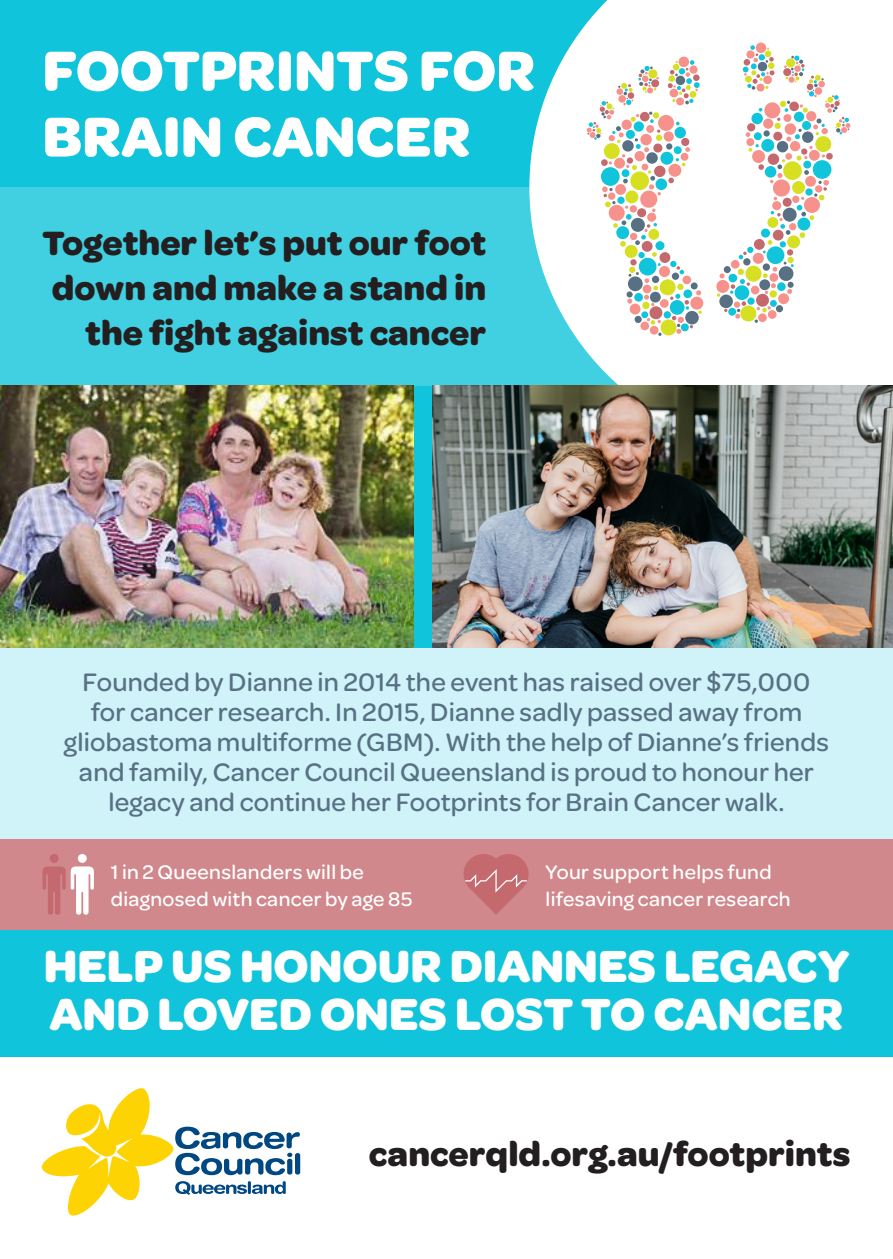
<style>
.page{position:relative;width:893px;height:1259px;background:#fff}
.page>*{position:absolute;margin:0;border:0;box-sizing:border-box;transform-origin:0 0}
.t1{font:700 60px/66px "Omnes";color:#fff}
.t2{font:700 48px/48px "Omnes";color:#fff}
.t3{font:700 36px/45px "Omnes";color:#231f20;text-align:right}
.t4{font:500 27px/30px "Omnes";letter-spacing:.01em;color:#587084;text-align:center}
.t5{font:500 21px/27px "Omnes";letter-spacing:.015em;color:#fff}
</style>
<div class="page">
<div style="left:0;top:641px;width:893px;height:198px;background:#cff3f8"></div>
<div style="left:0;top:0;width:893px;height:386px;background:#10c4db"></div>
<div style="left:0;top:386px;width:893px;height:262px;background:#10c4db"></div>
<div style="left:0;top:187px;width:893px;height:199px;background:#40d0e2"></div>
<svg style="left:529px;top:0;width:364px;height:386px;background:#e3f7fa"></svg>
<svg style="left:639px;top:257px;width:18px;height:19px"></svg>
<div style="left:660px;top:319px;width:17px;height:17px;background:#d6df21;border-radius:50%"></div>
<div style="left:659px;top:279px;width:17px;height:16px;background:#d6df21;border-radius:50%"></div>
<div style="left:658px;top:115px;width:16px;height:16px;background:#f6918b;border-radius:50%"></div>
<svg style="left:670px;top:300px;width:15px;height:15px"></svg>
<div style="left:660px;top:152px;width:13px;height:13px;background:#10c4db;border-radius:50%"></div>
<div style="left:668px;top:164px;width:13px;height:13px;background:#f6918b;border-radius:50%"></div>
<div style="left:690px;top:296px;width:13px;height:14px;background:#f6918b;border-radius:50%"></div>
<div style="left:685px;top:311px;width:14px;height:14px;background:#587084;border-radius:50%"></div>
<div style="left:649px;top:306px;width:14px;height:13px;background:#c46a6f;border-radius:50%"></div>
<div style="left:629px;top:303px;width:12px;height:12px;background:#f6918b;border-radius:50%"></div>
<svg style="left:654px;top:165px;width:12px;height:12px"></svg>
<div style="left:674px;top:127px;width:12px;height:11px;background:#10c4db;border-radius:50%"></div>
<div style="left:663px;top:131px;width:11px;height:11px;background:#f6918b;border-radius:50%"></div>
<div style="left:653px;top:143px;width:9px;height:10px;background:#c46a6f;border-radius:50%"></div>
<svg style="left:655px;top:241px;width:10px;height:9px"></svg>
<div style="left:659px;top:266px;width:11px;height:11px;background:#f6918b;border-radius:50%"></div>
<div style="left:660px;top:299px;width:9px;height:9px;background:#f6918b;border-radius:50%"></div>
<div style="left:682px;top:275px;width:9px;height:9px;background:#f6918b;border-radius:50%"></div>
<div style="left:683px;top:289px;width:9px;height:9px;background:#10c4db;border-radius:50%"></div>
<div style="left:640px;top:321px;width:9px;height:9px;background:#f6918b;border-radius:50%"></div>
<div style="left:650px;top:326px;width:9px;height:9px;background:#f6918b;border-radius:50%"></div>
<div style="left:681px;top:323px;width:8px;height:8px;background:#10c4db;border-radius:50%"></div>
<div style="left:655px;top:178px;width:12px;height:12px;background:#10c4db;border-radius:50%"></div>
<div style="left:659px;top:252px;width:11px;height:11px;background:#c46a6f;border-radius:50%"></div>
<div style="left:681px;top:138px;width:8px;height:8px;background:#c46a6f;border-radius:50%"></div>
<svg style="left:678px;top:56px;width:11px;height:11px"></svg>
<div style="left:674px;top:146px;width:8px;height:8px;background:#10c4db;border-radius:50%"></div>
<div style="left:680px;top:153px;width:9px;height:8px;background:#f6918b;border-radius:50%"></div>
<div style="left:672px;top:272px;width:7px;height:8px;background:#587084;border-radius:50%"></div>
<svg style="left:642px;top:302px;width:8px;height:7px"></svg>
<svg style="left:663px;top:311px;width:8px;height:8px"></svg>
<div style="left:641px;top:311px;width:7px;height:7px;background:#10c4db;border-radius:50%"></div>
<div style="left:634px;top:316px;width:8px;height:7px;background:#587084;border-radius:50%"></div>
<div style="left:630px;top:259px;width:7px;height:6px;background:#c46a6f;border-radius:50%"></div>
<div style="left:638px;top:252px;width:7px;height:6px;background:#10c4db;border-radius:50%"></div>
<div style="left:677px;top:284px;width:7px;height:6px;background:#d6df21;border-radius:50%"></div>
<div style="left:691px;top:282px;width:7px;height:7px;background:#587084;border-radius:50%"></div>
<div style="left:666px;top:143px;width:6px;height:7px;background:#587084;border-radius:50%"></div>
<svg style="left:668px;top:178px;width:6px;height:5px"></svg>
<svg style="left:696px;top:290px;width:5px;height:5px"></svg>
<svg style="left:647px;top:318px;width:14px;height:7px"></svg>
<svg style="left:658px;top:332px;width:4px;height:4px"></svg>
<svg style="left:698px;top:310px;width:4px;height:4px"></svg>
<svg style="left:627px;top:263px;width:34px;height:43px"></svg>
<svg style="left:670px;top:261px;width:14px;height:13px"></svg>
<svg style="left:685px;top:147px;width:5px;height:5px"></svg>
<svg style="left:676px;top:122px;width:4px;height:3px"></svg>
<svg style="left:668px;top:60px;width:32px;height:44px"></svg>
<svg style="left:676px;top:158px;width:10px;height:8px"></svg>
<svg style="left:670px;top:294px;width:19px;height:16px"></svg>
<svg style="left:672px;top:316px;width:12px;height:18px"></svg>
<svg style="left:587px;top:66px;width:74px;height:191px;background:#e1dfd1"></svg>
<div style="left:756px;top:42px;width:10px;height:11px;background:#f6918b;border-radius:50%"></div>
<svg style="left:717px;top:45px;width:133px;height:278px;background:#e6e7df"></svg>
<div style="left:0;top:929px;width:893px;height:128px;background:#10c4db"></div>
<div style="left:0;top:839px;width:893px;height:90px;background:#d0888c"></div>
<svg style="left:42px;top:1088px;width:258px;height:127px"></svg>
<img style="left:0;top:386px;width:414px;height:262px">
<img style="left:432px;top:386px;width:461px;height:262px">
<svg style="left:463px;top:854px;width:66px;height:60px"></svg>
<div style="left:50px;top:854px;width:9px;height:9px;background:#c46a6f;border-radius:50%"></div>
<svg style="left:43px;top:866px;width:51px;height:48px"></svg>
<div style="left:78px;top:854px;width:9px;height:9px;background:#fff;border-radius:50%"></div>
<p class="t1" style="left:43px;top:34px;width:494px">FOOTPRINTS FOR<br>BRAIN CANCER</p>
<p class="t3" style="left:43px;top:219px;width:445px">Together let’s put our foot down and make a stand in the fight against cancer</p>
<p class="t4" style="left:64px;top:665px;width:766px">Founded by Dianne in 2014 the event has raised over $75,000 for cancer research. In 2015, Dianne sadly passed away from gliobastoma multiforme (GBM). With the help of Dianne’s friends and family, Cancer Council Queensland is proud to honour her legacy and continue her Footprints for Brain Cancer walk.</p>
<p class="t5" style="left:111px;top:857px;width:303px">1 in 2 Queenslanders will be diagnosed with cancer by age 85</p>
<p class="t5" style="left:546px;top:857px;width:247px">Your support helps fund lifesaving cancer research</p>
<p class="t2" style="left:44px;top:939px;width:807px">HELP US HONOUR DIANNES LEGACY<br>AND LOVED ONES LOST TO CANCER</p>
<p class="t3" style="left:369px;top:1130px;width:483px">cancerqld.org.au/footprints</p>
</div>
